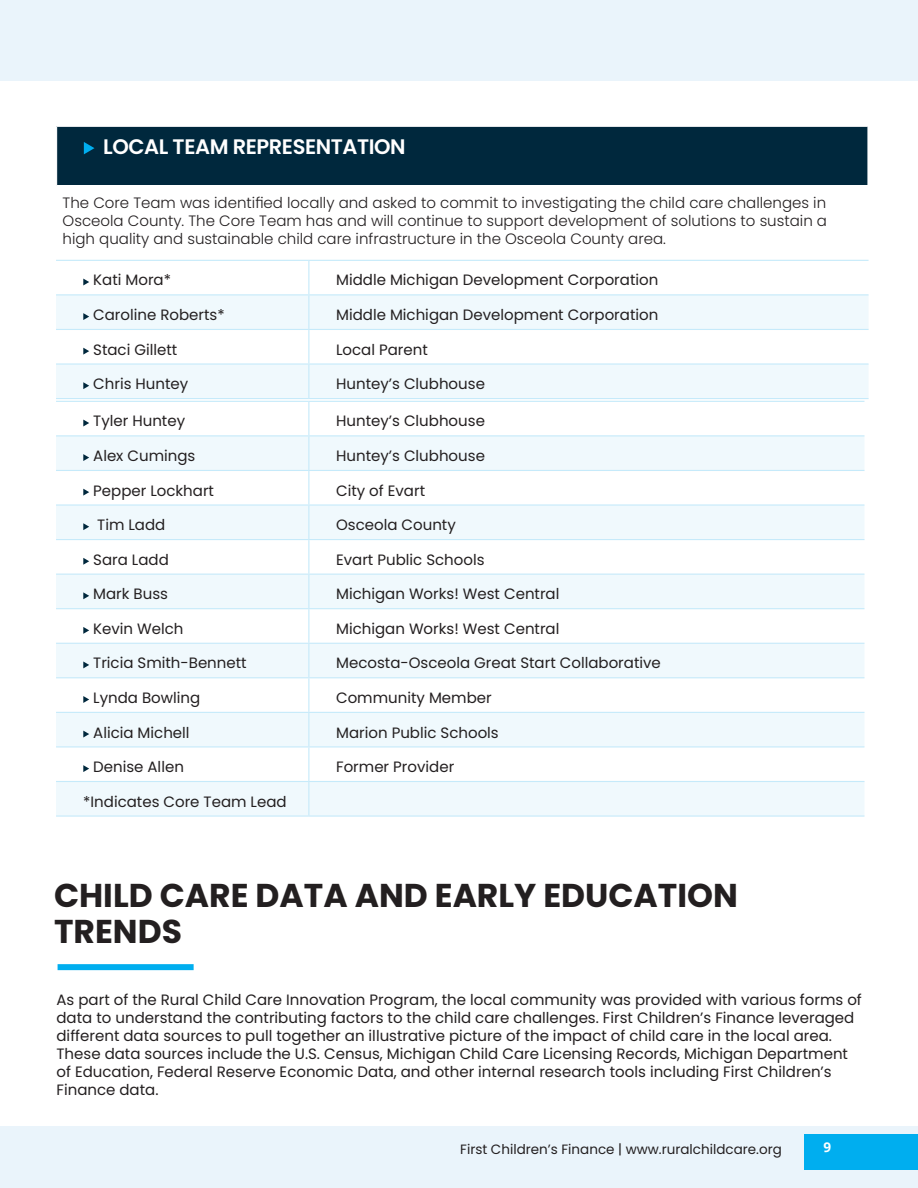
<style>
.page{position:relative;width:918px;height:1188px;background:#fff}
.page>*{position:absolute;margin:0;border:0;box-sizing:border-box;transform-origin:0 0}
.t1{font:700 33px/36px "Poppins";color:#231f20}
.Table_Header__9_pt{font:600 21px "Poppins";letter-spacing:-.02em;color:#fff}
.Left_Column_8_pt{font:15px/18px "Poppins";color:#231f20}
.t2{font:300 15px/18px "Poppins";color:#231f20;text-align:justify}
.t3{font:13.5px "Poppins";color:#231f20}
.t4{font:700 13.5px "Open Sans";color:#fff}
</style>
<div class="page">
<div style="left:0;top:0;width:918px;height:81px;background:#eaf4fb"></div>
<div style="left:0;top:1126px;width:918px;height:62px;background:#eaf4fb"></div>
<div style="left:804px;top:1134px;width:114px;height:35px;background:#00aeef"></div>
<div style="left:57px;top:126px;width:811px;height:60px;background:#00283d"></div>
<hr style="left:56px;top:126px;width:813px;height:1px;background:#fff">
<hr style="left:867px;top:127px;width:2px;height:58px;background:#fff">
<hr style="left:56px;top:185px;width:813px;height:1px;background:#fff">
<svg style="left:84px;top:142px;width:10px;height:12px"></svg>
<svg style="left:56px;top:436px;width:808px;height:379px;fill:#f0f9fd"></svg>
<hr style="left:56px;top:401px;width:253px;height:1px;background:#c6eafa">
<hr style="left:309px;top:401px;width:555px;height:1px;background:#c6eafa">
<hr style="left:308px;top:402px;width:1px;height:33px;background:#c6eafa">
<hr style="left:56px;top:435px;width:253px;height:1px;background:#c6eafa">
<hr style="left:309px;top:435px;width:555px;height:1px;background:#c6eafa">
<hr style="left:308px;top:436px;width:1px;height:34px;background:#c6eafa">
<hr style="left:56px;top:470px;width:253px;height:1px;background:#c6eafa">
<hr style="left:309px;top:470px;width:555px;height:1px;background:#c6eafa">
<hr style="left:308px;top:471px;width:1px;height:33px;background:#c6eafa">
<hr style="left:56px;top:504px;width:253px;height:2px;background:#c6eafa">
<hr style="left:309px;top:504px;width:555px;height:2px;background:#c6eafa">
<hr style="left:308px;top:506px;width:1px;height:33px;background:#c6eafa">
<hr style="left:56px;top:539px;width:253px;height:1px;background:#c6eafa">
<hr style="left:309px;top:539px;width:555px;height:1px;background:#c6eafa">
<hr style="left:308px;top:540px;width:1px;height:34px;background:#c6eafa">
<hr style="left:56px;top:574px;width:253px;height:1px;background:#c6eafa">
<hr style="left:309px;top:574px;width:555px;height:1px;background:#c6eafa">
<hr style="left:308px;top:575px;width:1px;height:33px;background:#c6eafa">
<hr style="left:56px;top:608px;width:253px;height:1px;background:#c6eafa">
<hr style="left:309px;top:608px;width:555px;height:1px;background:#c6eafa">
<hr style="left:308px;top:609px;width:1px;height:34px;background:#c6eafa">
<hr style="left:56px;top:643px;width:253px;height:1px;background:#c6eafa">
<hr style="left:309px;top:643px;width:555px;height:1px;background:#c6eafa">
<hr style="left:308px;top:644px;width:1px;height:33px;background:#c6eafa">
<hr style="left:56px;top:677px;width:253px;height:1px;background:#c6eafa">
<hr style="left:309px;top:677px;width:555px;height:1px;background:#c6eafa">
<hr style="left:308px;top:678px;width:1px;height:34px;background:#c6eafa">
<hr style="left:56px;top:712px;width:253px;height:1px;background:#c6eafa">
<hr style="left:309px;top:712px;width:555px;height:1px;background:#c6eafa">
<hr style="left:308px;top:713px;width:1px;height:33px;background:#c6eafa">
<hr style="left:56px;top:746px;width:253px;height:1px;background:#c6eafa">
<hr style="left:309px;top:746px;width:555px;height:1px;background:#c6eafa">
<hr style="left:308px;top:747px;width:1px;height:34px;background:#c6eafa">
<hr style="left:56px;top:781px;width:253px;height:1px;background:#c6eafa">
<hr style="left:309px;top:781px;width:555px;height:1px;background:#c6eafa">
<hr style="left:308px;top:782px;width:1px;height:33px;background:#c6eafa">
<hr style="left:56px;top:815px;width:253px;height:2px;background:#c6eafa">
<hr style="left:309px;top:815px;width:555px;height:2px;background:#c6eafa">
<svg style="left:83px;top:420px;width:6px;height:6px"></svg>
<svg style="left:83px;top:454px;width:6px;height:7px"></svg>
<svg style="left:83px;top:489px;width:6px;height:7px"></svg>
<svg style="left:83px;top:523px;width:6px;height:7px"></svg>
<svg style="left:83px;top:558px;width:6px;height:7px"></svg>
<svg style="left:83px;top:592px;width:6px;height:7px"></svg>
<svg style="left:83px;top:627px;width:6px;height:7px"></svg>
<svg style="left:83px;top:661px;width:6px;height:7px"></svg>
<svg style="left:83px;top:696px;width:6px;height:7px"></svg>
<svg style="left:83px;top:731px;width:6px;height:7px"></svg>
<svg style="left:83px;top:765px;width:6px;height:7px"></svg>
<svg style="left:56px;top:295px;width:813px;height:103px;fill:#f0f9fd"></svg>
<hr style="left:56px;top:260px;width:253px;height:1px;background:#c6eafa">
<hr style="left:309px;top:260px;width:560px;height:1px;background:#c6eafa">
<hr style="left:308px;top:261px;width:1px;height:33px;background:#c6eafa">
<hr style="left:56px;top:294px;width:253px;height:1px;background:#c6eafa">
<hr style="left:309px;top:294px;width:560px;height:1px;background:#c6eafa">
<hr style="left:308px;top:295px;width:1px;height:34px;background:#c6eafa">
<hr style="left:56px;top:329px;width:253px;height:1px;background:#c6eafa">
<hr style="left:309px;top:329px;width:560px;height:1px;background:#c6eafa">
<hr style="left:308px;top:330px;width:1px;height:33px;background:#c6eafa">
<hr style="left:56px;top:363px;width:253px;height:2px;background:#c6eafa">
<hr style="left:309px;top:363px;width:560px;height:2px;background:#c6eafa">
<hr style="left:308px;top:365px;width:1px;height:33px;background:#c6eafa">
<hr style="left:56px;top:398px;width:253px;height:1px;background:#c6eafa">
<hr style="left:309px;top:398px;width:560px;height:1px;background:#c6eafa">
<svg style="left:83px;top:279px;width:6px;height:6px"></svg>
<svg style="left:83px;top:313px;width:6px;height:7px"></svg>
<svg style="left:83px;top:348px;width:6px;height:7px"></svg>
<svg style="left:83px;top:382px;width:6px;height:7px"></svg>
<div style="left:58px;top:964px;width:136px;height:6px;background:#00aeef"></div>
<p class="Table_Header__9_pt" style="left:103px;top:135px;width:304px">LOCAL TEAM REPRESENTATION</p>
<p class="t2" style="left:63px;top:194px;width:766px">The Core Team was identified locally and asked to commit to investigating the child care challenges in Osceola County. The Core Team has and will continue to support development of solutions to sustain a high quality and sustainable child care infrastructure in the Osceola County area.</p>
<p class="Left_Column_8_pt" style="left:93px;top:271px;width:79px">Kati Mora*</p>
<p class="Left_Column_8_pt" style="left:336px;top:271px;width:324px">Middle Michigan Development Corporation</p>
<p class="Left_Column_8_pt" style="left:93px;top:306px;width:133px">Caroline Roberts*</p>
<p class="Left_Column_8_pt" style="left:336px;top:306px;width:324px">Middle Michigan Development Corporation</p>
<p class="Left_Column_8_pt" style="left:93px;top:340px;width:86px">Staci Gillett</p>
<p class="Left_Column_8_pt" style="left:336px;top:340px;width:93px">Local Parent</p>
<p class="Left_Column_8_pt" style="left:93px;top:375px;width:97px">Chris Huntey</p>
<p class="Left_Column_8_pt" style="left:336px;top:375px;width:150px">Huntey’s Clubhouse</p>
<p class="Left_Column_8_pt" style="left:93px;top:412px;width:93px">Tyler Huntey</p>
<p class="Left_Column_8_pt" style="left:336px;top:412px;width:150px">Huntey’s Clubhouse</p>
<p class="Left_Column_8_pt" style="left:93px;top:447px;width:104px">Alex Cumings</p>
<p class="Left_Column_8_pt" style="left:336px;top:447px;width:150px">Huntey’s Clubhouse</p>
<p class="Left_Column_8_pt" style="left:93px;top:481px;width:122px">Pepper Lockhart</p>
<p class="Left_Column_8_pt" style="left:336px;top:481px;width:91px">City of Evart</p>
<p class="Left_Column_8_pt" style="left:97px;top:516px;width:70px">Tim Ladd</p>
<p class="Left_Column_8_pt" style="left:336px;top:516px;width:121px">Osceola County</p>
<p class="Left_Column_8_pt" style="left:93px;top:551px;width:77px">Sara Ladd</p>
<p class="Left_Column_8_pt" style="left:336px;top:551px;width:150px">Evart Public Schools</p>
<p class="Left_Column_8_pt" style="left:93px;top:585px;width:76px">Mark Buss</p>
<p class="Left_Column_8_pt" style="left:336px;top:585px;width:225px">Michigan Works! West Central</p>
<p class="Left_Column_8_pt" style="left:93px;top:620px;width:92px">Kevin Welch</p>
<p class="Left_Column_8_pt" style="left:336px;top:620px;width:225px">Michigan Works! West Central</p>
<p class="Left_Column_8_pt" style="left:93px;top:654px;width:155px">Tricia Smith-Bennett</p>
<p class="Left_Column_8_pt" style="left:336px;top:654px;width:326px">Mecosta-Osceola Great Start Collaborative</p>
<p class="Left_Column_8_pt" style="left:93px;top:689px;width:109px">Lynda Bowling</p>
<p class="Left_Column_8_pt" style="left:336px;top:689px;width:157px">Community Member</p>
<p class="Left_Column_8_pt" style="left:93px;top:723px;width:98px">Alicia Michell</p>
<p class="Left_Column_8_pt" style="left:336px;top:723px;width:164px">Marion Public Schools</p>
<p class="Left_Column_8_pt" style="left:93px;top:758px;width:92px">Denise Allen</p>
<p class="Left_Column_8_pt" style="left:336px;top:758px;width:120px">Former Provider</p>
<p class="Left_Column_8_pt" style="left:83px;top:792px;width:205px">*Indicates Core Team Lead</p>
<p class="t1" style="left:54px;top:877px;width:685px">CHILD CARE DATA AND EARLY EDUCATION<br>TRENDS</p>
<p class="Left_Column_8_pt" style="left:57px;top:991px;width:807px">As part of the Rural Child Care Innovation Program, the local community was provided with various forms of data to understand the contributing factors to the child care challenges. First Children’s Finance leveraged different data sources to pull together an illustrative picture of the impact of child care in the local area.<br>These data sources include the U.S. Census, Michigan Child Care Licensing Records, Michigan Department of Education, Federal Reserve Economic Data, and other internal research tools including First Children’s Finance data.</p>
<p class="t3" style="left:460px;top:1141px;width:323px">First Children’s Finance | www.ruralchildcare.org</p>
<p class="t4" style="left:824px;top:1138px;width:9px">9</p>
</div>
